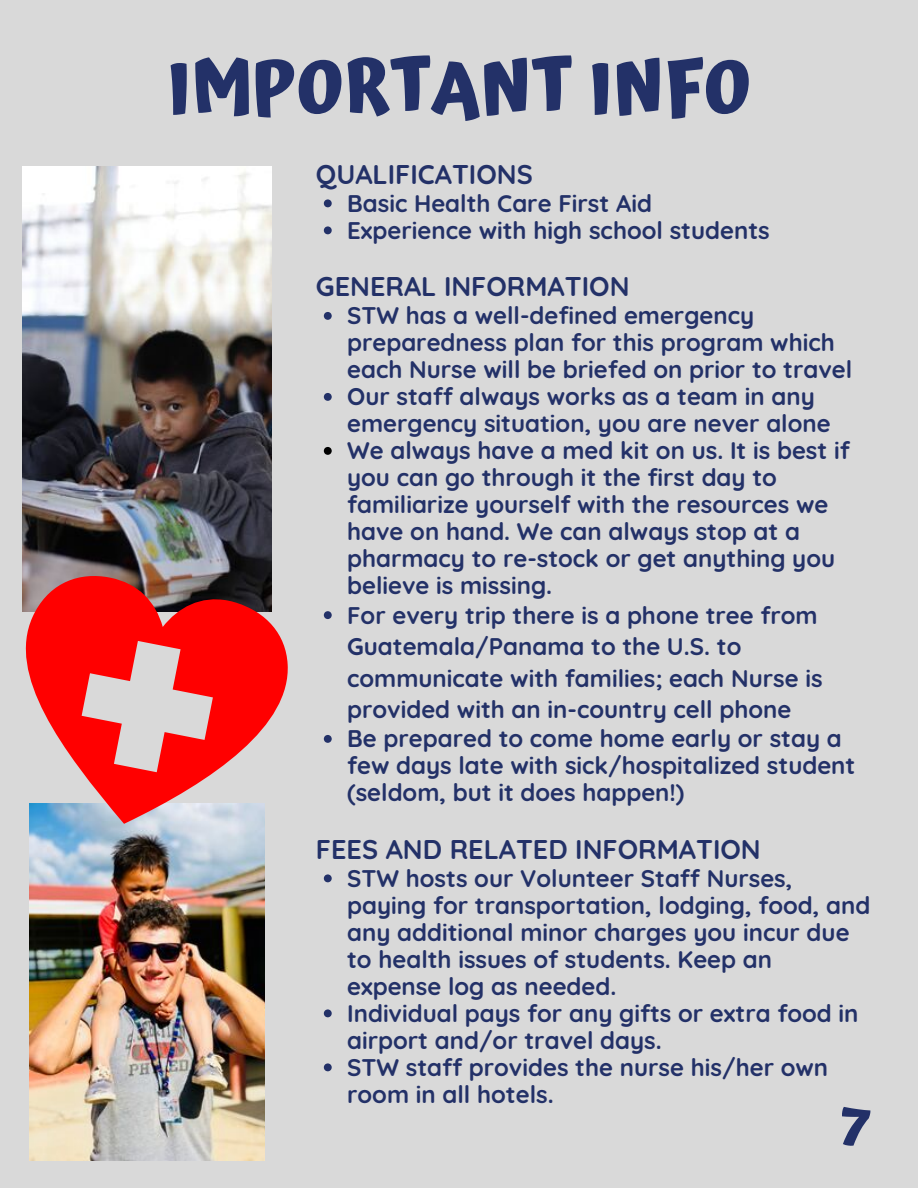
<style>
.page{position:relative;width:918px;height:1188px;background:#d9d9d9}
.page>*{position:absolute;margin:0;border:0;box-sizing:border-box;transform-origin:0 0}
.t1{font:700 72px "Atma";color:#233168}
.t2{font:700 54px "Atma";color:#233168}
.t3{font:700 27px "Quicksand";color:#233168}
.t4{font:700 24px/27px "Quicksand";color:#233168}
</style>
<div class="page">
<svg style="left:324px;top:199px;width:8px;height:8px"></svg>
<svg style="left:324px;top:226px;width:8px;height:8px"></svg>
<svg style="left:324px;top:312px;width:8px;height:8px"></svg>
<svg style="left:324px;top:393px;width:8px;height:8px"></svg>
<svg style="left:324px;top:447px;width:8px;height:8px"></svg>
<svg style="left:324px;top:611px;width:8px;height:8px"></svg>
<svg style="left:324px;top:735px;width:8px;height:8px"></svg>
<svg style="left:324px;top:874px;width:8px;height:8px"></svg>
<svg style="left:324px;top:1009px;width:8px;height:8px"></svg>
<svg style="left:324px;top:1063px;width:8px;height:8px"></svg>
<img style="left:30px;top:852px;width:235px;height:308px">
<img style="left:22px;top:167px;width:250px;height:394px">
<svg style="left:22px;top:561px;width:266px;height:291px"></svg>
<h1 class="t1" style="left:167px;top:46px;width:585px">IMPORTANT INFO</h1>
<p class="t3" style="left:316px;top:157px;width:218px">QUALIFICATIONS</p>
<p class="t4" style="left:347px;top:189px;width:424px">Basic Health Care First Aid<br>Experience with high school students</p>
<p class="t3" style="left:316px;top:269px;width:315px">GENERAL INFORMATION</p>
<p class="t4" style="left:347px;top:302px;width:507px">STW has a well-defined emergency preparedness plan for this program which each Nurse will be briefed on prior to travel Our staff always works as a team in any emergency situation, you are never alone We always have a med kit on us. It is best if you can go through it the first day to familiarize yourself with the resources we have on hand. We can always stop at a pharmacy to re-stock or get anything you believe is missing.</p>
<p class="t4" style="left:347px;top:599px;width:477px;line-height:31.5px">For every trip there is a phone tree from Guatemala/Panama to the U.S. to communicate with families; each Nurse is provided with an in-country cell phone</p>
<p class="t4" style="left:347px;top:725px;width:510px">Be prepared to come home early or stay a few days late with sick/hospitalized student (seldom, but it does happen!)</p>
<p class="t3" style="left:316px;top:832px;width:446px">FEES AND RELATED INFORMATION</p>
<p class="t4" style="left:347px;top:864px;width:525px">STW hosts our Volunteer Staff Nurses, paying for transportation, lodging, food, and any additional minor charges you incur due to health issues of students. Keep an expense log as needed.<br>Individual pays for any gifts or extra food in airport and/or travel days.<br>STW staff provides the nurse his/her own room in all hotels.</p>
<h2 class="t2" style="left:842px;top:1093px;width:31px">7</h2>
</div>
